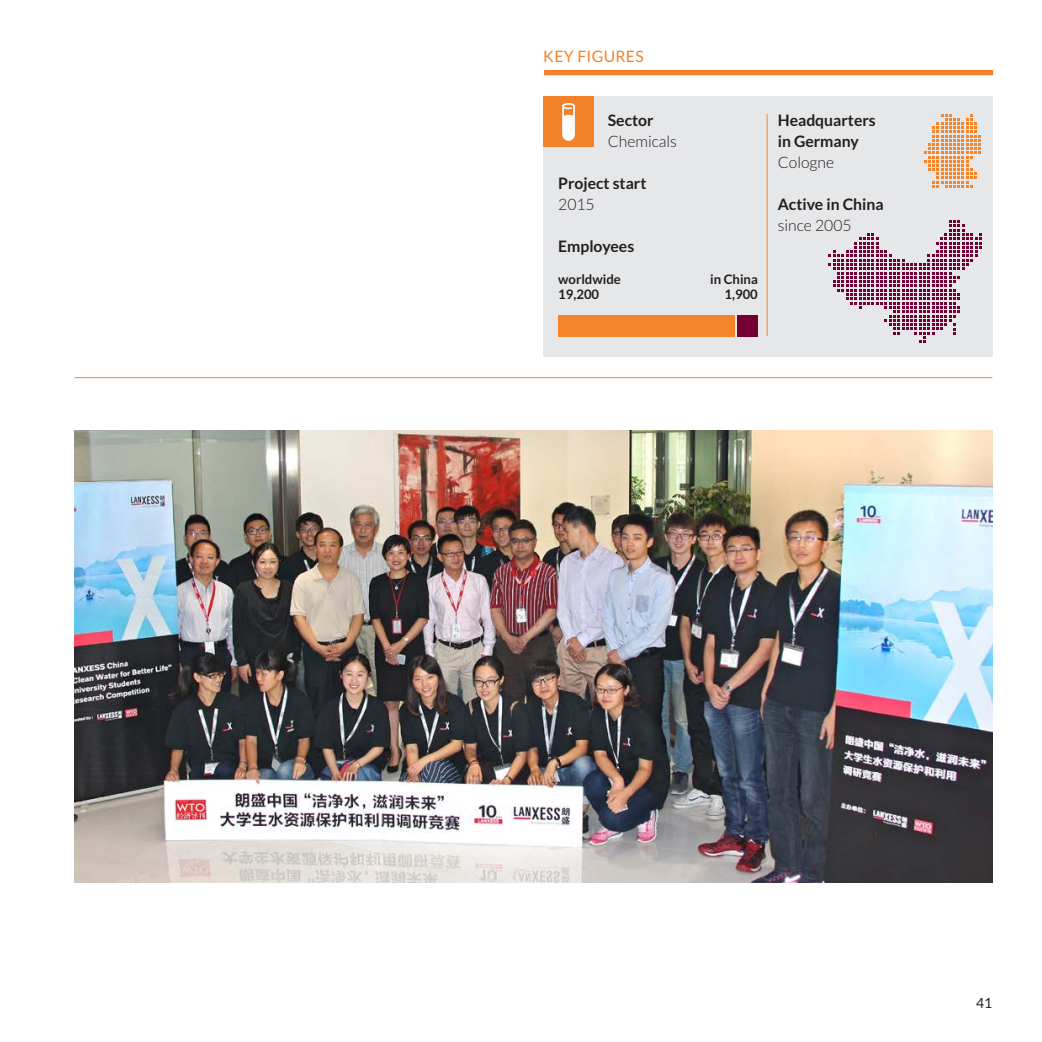
<style>
.page{position:relative;width:1042px;height:1042px;background:#fff}
.page>*{position:absolute;margin:0;border:0;box-sizing:border-box;transform-origin:0 0}
.t1{font:700 15.75px/21px "Lato";color:#231f20}
.t2{font:300 15.75px "Lato";color:#231f20}
.t3{font:15.75px "Lato";letter-spacing:.02em;color:#f4822b}
.t4{font:14px "Lato";color:#231f20}
.t5{font:700 13.12px/15.8px "Lato";color:#231f20}
</style>
<div class="page">
<hr style="left:74px;top:377px;width:918px;height:1px;background:#f4822b">
<img style="left:74px;top:431px;width:918px;height:451px">
<div style="left:544px;top:70px;width:449px;height:5px;background:#f4822b"></div>
<div style="left:543px;top:97px;width:449px;height:260px;background:#e6e7e9"></div>
<div style="left:558px;top:315px;width:177px;height:21px;background:#f5842a"></div>
<div style="left:737px;top:315px;width:21px;height:21px;background:#720034"></div>
<div style="left:543px;top:97px;width:50px;height:50px;background:#f4822b"></div>
<hr style="left:766px;top:114px;width:1px;height:222px;background:#f4822b">
<svg style="left:924px;top:114px;width:57px;height:73px"></svg>
<svg style="left:828px;top:220px;width:153px;height:123px"></svg>
<svg style="left:562px;top:103px;width:13px;height:38px"></svg>
<p class="t3" style="left:543px;top:48px;width:102px">KEY FIGURES</p>
<p class="t1" style="left:608px;top:110px;width:47px">Sector</p>
<p class="t2" style="left:608px;top:133px;width:71px">Chemicals</p>
<p class="t1" style="left:558px;top:173px;width:90px">Project start</p>
<p class="t2" style="left:558px;top:196px;width:38px">2015</p>
<p class="t1" style="left:558px;top:236px;width:77px">Employees</p>
<p class="t5" style="left:558px;top:271px;width:64px">worldwide<br>19,200</p>
<p class="t5" style="left:710px;top:271px;width:49px;text-align:right">in China<br>1,900</p>
<p class="t1" style="left:778px;top:110px;width:99px">Headquarters in Germany</p>
<p class="t2" style="left:778px;top:154px;width:58px">Cologne</p>
<p class="t1" style="left:778px;top:194px;width:107px">Active in China</p>
<p class="t2" style="left:778px;top:217px;width:75px">since 2005</p>
<p class="t4" style="left:976px;top:995px;width:18px">41</p>
</div>
